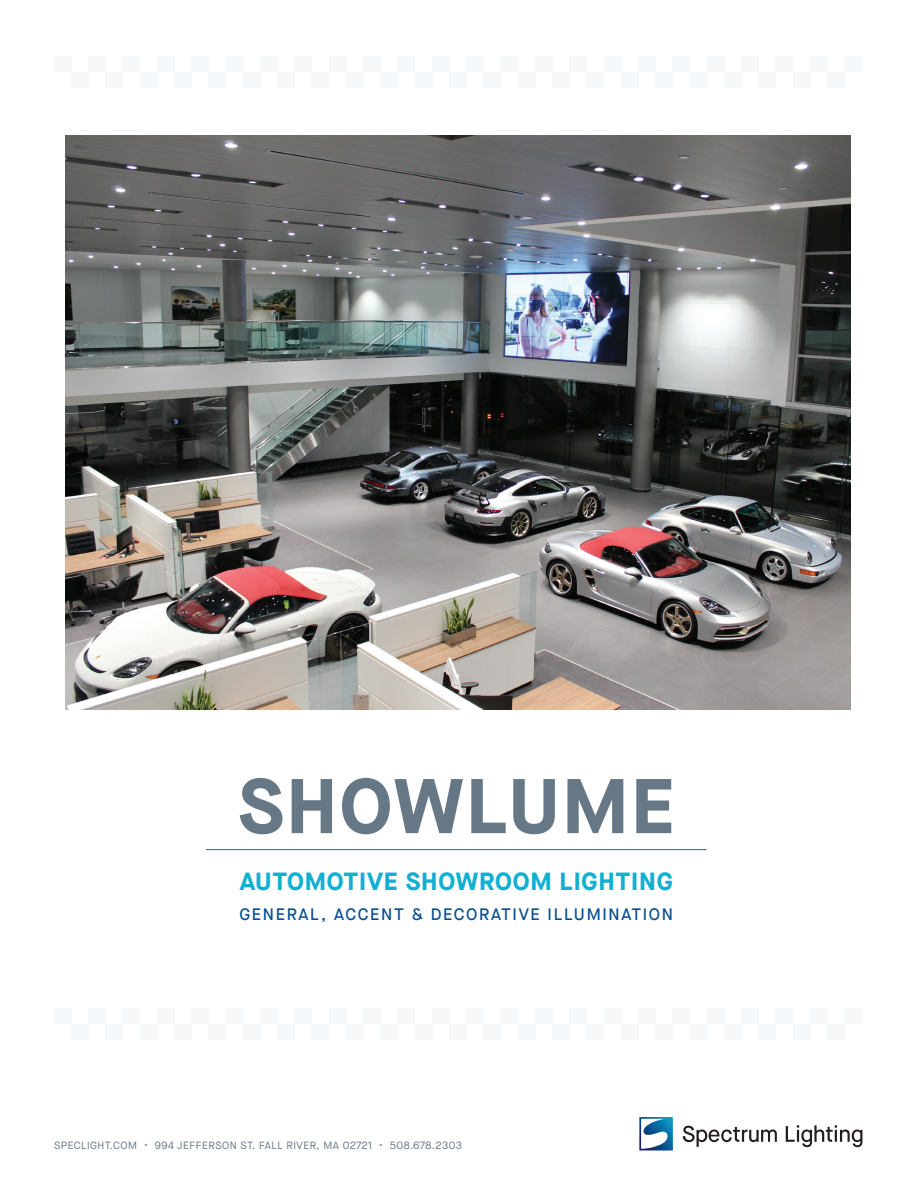
<style>
.page{position:relative;width:918px;height:1188px;background:#fff}
.page>*{position:absolute;margin:0;border:0;box-sizing:border-box;transform-origin:0 0}
.t1{font:700 77.25px "Maison Neue";letter-spacing:.03em;color:#667886}
.t2{font:700 24.9px "Maison Neue";letter-spacing:.03em;color:#11b0d1}
.t3{font:500 16.65px "Maison Neue";letter-spacing:.1em;color:#075095}
.t4{font:10.5px "Maison Neue";letter-spacing:.045em;color:#667886}
</style>
<div class="page">
<div style="left:174px;top:72px;width:18px;height:16px;background:#f7f8f9"></div>
<div style="left:209px;top:72px;width:17px;height:16px;background:#f7f8f9"></div>
<div style="left:123px;top:56px;width:17px;height:16px;background:#f7f8f9"></div>
<div style="left:54px;top:56px;width:17px;height:16px;background:#f7f8f9"></div>
<div style="left:89px;top:56px;width:17px;height:16px;background:#f7f8f9"></div>
<div style="left:243px;top:72px;width:17px;height:16px;background:#f7f8f9"></div>
<div style="left:106px;top:72px;width:17px;height:16px;background:#f7f8f9"></div>
<div style="left:71px;top:72px;width:18px;height:16px;background:#f7f8f9"></div>
<div style="left:140px;top:72px;width:17px;height:16px;background:#f7f8f9"></div>
<div style="left:226px;top:56px;width:17px;height:16px;background:#f7f8f9"></div>
<div style="left:157px;top:56px;width:17px;height:16px;background:#f7f8f9"></div>
<div style="left:192px;top:56px;width:17px;height:16px;background:#f7f8f9"></div>
<div style="left:381px;top:72px;width:17px;height:16px;background:#f7f8f9"></div>
<div style="left:415px;top:72px;width:17px;height:16px;background:#f7f8f9"></div>
<div style="left:329px;top:56px;width:17px;height:16px;background:#f7f8f9"></div>
<div style="left:260px;top:56px;width:18px;height:16px;background:#f7f8f9"></div>
<div style="left:295px;top:56px;width:17px;height:16px;background:#f7f8f9"></div>
<div style="left:449px;top:72px;width:18px;height:16px;background:#f7f8f9"></div>
<div style="left:312px;top:72px;width:17px;height:16px;background:#f7f8f9"></div>
<div style="left:278px;top:72px;width:17px;height:16px;background:#f7f8f9"></div>
<div style="left:346px;top:72px;width:17px;height:16px;background:#f7f8f9"></div>
<div style="left:432px;top:56px;width:17px;height:16px;background:#f7f8f9"></div>
<div style="left:363px;top:56px;width:18px;height:16px;background:#f7f8f9"></div>
<div style="left:398px;top:56px;width:17px;height:16px;background:#f7f8f9"></div>
<div style="left:484px;top:72px;width:17px;height:16px;background:#f7f8f9"></div>
<div style="left:518px;top:72px;width:17px;height:16px;background:#f7f8f9"></div>
<div style="left:501px;top:56px;width:17px;height:16px;background:#f7f8f9"></div>
<div style="left:467px;top:56px;width:17px;height:16px;background:#f7f8f9"></div>
<div style="left:552px;top:72px;width:18px;height:16px;background:#f7f8f9"></div>
<div style="left:570px;top:56px;width:17px;height:16px;background:#f7f8f9"></div>
<div style="left:535px;top:56px;width:17px;height:16px;background:#f7f8f9"></div>
<div style="left:587px;top:72px;width:17px;height:16px;background:#f7f8f9"></div>
<div style="left:724px;top:72px;width:17px;height:16px;background:#f7f8f9"></div>
<div style="left:759px;top:72px;width:17px;height:16px;background:#f7f8f9"></div>
<div style="left:673px;top:56px;width:17px;height:16px;background:#f7f8f9"></div>
<div style="left:604px;top:56px;width:17px;height:16px;background:#f7f8f9"></div>
<div style="left:638px;top:56px;width:18px;height:16px;background:#f7f8f9"></div>
<div style="left:793px;top:72px;width:17px;height:16px;background:#f7f8f9"></div>
<div style="left:656px;top:72px;width:17px;height:16px;background:#f7f8f9"></div>
<div style="left:621px;top:72px;width:17px;height:16px;background:#f7f8f9"></div>
<div style="left:690px;top:72px;width:17px;height:16px;background:#f7f8f9"></div>
<div style="left:776px;top:56px;width:17px;height:16px;background:#f7f8f9"></div>
<div style="left:707px;top:56px;width:17px;height:16px;background:#f7f8f9"></div>
<div style="left:741px;top:56px;width:18px;height:16px;background:#f7f8f9"></div>
<div style="left:827px;top:72px;width:18px;height:16px;background:#f7f8f9"></div>
<div style="left:845px;top:56px;width:17px;height:16px;background:#f7f8f9"></div>
<div style="left:810px;top:56px;width:17px;height:16px;background:#f7f8f9"></div>
<img style="left:66px;top:135px;width:784px;height:574px">
<div style="left:174px;top:1024px;width:18px;height:16px;background:#f7f8f9"></div>
<div style="left:209px;top:1024px;width:17px;height:16px;background:#f7f8f9"></div>
<div style="left:123px;top:1008px;width:17px;height:16px;background:#f7f8f9"></div>
<div style="left:54px;top:1008px;width:17px;height:16px;background:#f7f8f9"></div>
<div style="left:89px;top:1008px;width:17px;height:16px;background:#f7f8f9"></div>
<div style="left:243px;top:1024px;width:17px;height:16px;background:#f7f8f9"></div>
<div style="left:106px;top:1024px;width:17px;height:16px;background:#f7f8f9"></div>
<div style="left:71px;top:1024px;width:18px;height:16px;background:#f7f8f9"></div>
<div style="left:140px;top:1024px;width:17px;height:16px;background:#f7f8f9"></div>
<div style="left:226px;top:1008px;width:17px;height:16px;background:#f7f8f9"></div>
<div style="left:157px;top:1008px;width:17px;height:16px;background:#f7f8f9"></div>
<div style="left:192px;top:1008px;width:17px;height:16px;background:#f7f8f9"></div>
<div style="left:381px;top:1024px;width:17px;height:16px;background:#f7f8f9"></div>
<div style="left:415px;top:1024px;width:17px;height:16px;background:#f7f8f9"></div>
<div style="left:329px;top:1008px;width:17px;height:16px;background:#f7f8f9"></div>
<div style="left:260px;top:1008px;width:18px;height:16px;background:#f7f8f9"></div>
<div style="left:295px;top:1008px;width:17px;height:16px;background:#f7f8f9"></div>
<div style="left:449px;top:1024px;width:18px;height:16px;background:#f7f8f9"></div>
<div style="left:312px;top:1024px;width:17px;height:16px;background:#f7f8f9"></div>
<div style="left:278px;top:1024px;width:17px;height:16px;background:#f7f8f9"></div>
<div style="left:346px;top:1024px;width:17px;height:16px;background:#f7f8f9"></div>
<div style="left:432px;top:1008px;width:17px;height:16px;background:#f7f8f9"></div>
<div style="left:363px;top:1008px;width:18px;height:16px;background:#f7f8f9"></div>
<div style="left:398px;top:1008px;width:17px;height:16px;background:#f7f8f9"></div>
<div style="left:484px;top:1024px;width:17px;height:16px;background:#f7f8f9"></div>
<div style="left:518px;top:1024px;width:17px;height:16px;background:#f7f8f9"></div>
<div style="left:501px;top:1008px;width:17px;height:16px;background:#f7f8f9"></div>
<div style="left:467px;top:1008px;width:17px;height:16px;background:#f7f8f9"></div>
<div style="left:552px;top:1024px;width:18px;height:16px;background:#f7f8f9"></div>
<div style="left:570px;top:1008px;width:17px;height:16px;background:#f7f8f9"></div>
<div style="left:535px;top:1008px;width:17px;height:16px;background:#f7f8f9"></div>
<div style="left:587px;top:1024px;width:17px;height:16px;background:#f7f8f9"></div>
<div style="left:724px;top:1024px;width:17px;height:16px;background:#f7f8f9"></div>
<div style="left:759px;top:1024px;width:17px;height:16px;background:#f7f8f9"></div>
<div style="left:673px;top:1008px;width:17px;height:16px;background:#f7f8f9"></div>
<div style="left:604px;top:1008px;width:17px;height:16px;background:#f7f8f9"></div>
<div style="left:638px;top:1008px;width:18px;height:16px;background:#f7f8f9"></div>
<div style="left:793px;top:1024px;width:17px;height:16px;background:#f7f8f9"></div>
<div style="left:656px;top:1024px;width:17px;height:16px;background:#f7f8f9"></div>
<div style="left:621px;top:1024px;width:17px;height:16px;background:#f7f8f9"></div>
<div style="left:690px;top:1024px;width:17px;height:16px;background:#f7f8f9"></div>
<div style="left:776px;top:1008px;width:17px;height:16px;background:#f7f8f9"></div>
<div style="left:707px;top:1008px;width:17px;height:16px;background:#f7f8f9"></div>
<div style="left:741px;top:1008px;width:18px;height:16px;background:#f7f8f9"></div>
<div style="left:827px;top:1024px;width:18px;height:16px;background:#f7f8f9"></div>
<div style="left:845px;top:1008px;width:17px;height:16px;background:#f7f8f9"></div>
<div style="left:810px;top:1008px;width:17px;height:16px;background:#f7f8f9"></div>
<svg style="left:639px;top:1117px;width:34px;height:33px"></svg>
<svg style="left:683px;top:1126px;width:94px;height:21px"></svg>
<svg style="left:786px;top:1125px;width:76px;height:22px"></svg>
<hr style="left:206px;top:849px;width:500px;height:1px;background:#3954a4">
<h1 class="t1" style="left:238px;top:751px;width:438px">SHOWLUME</h1>
<h2 class="t2" style="left:240px;top:864px;width:434px">AUTOMOTIVE SHOWROOM LIGHTING</h2>
<h3 class="t3" style="left:240px;top:903px;width:435px">GENERAL, ACCENT &amp; DECORATIVE ILLUMINATION</h3>
<p class="t4" style="left:54px;top:1139px;width:410px">SPECLIGHT.COM • 994 JEFFERSON ST. FALL RIVER, MA 02721 • 508.678.2303</p>
</div>
